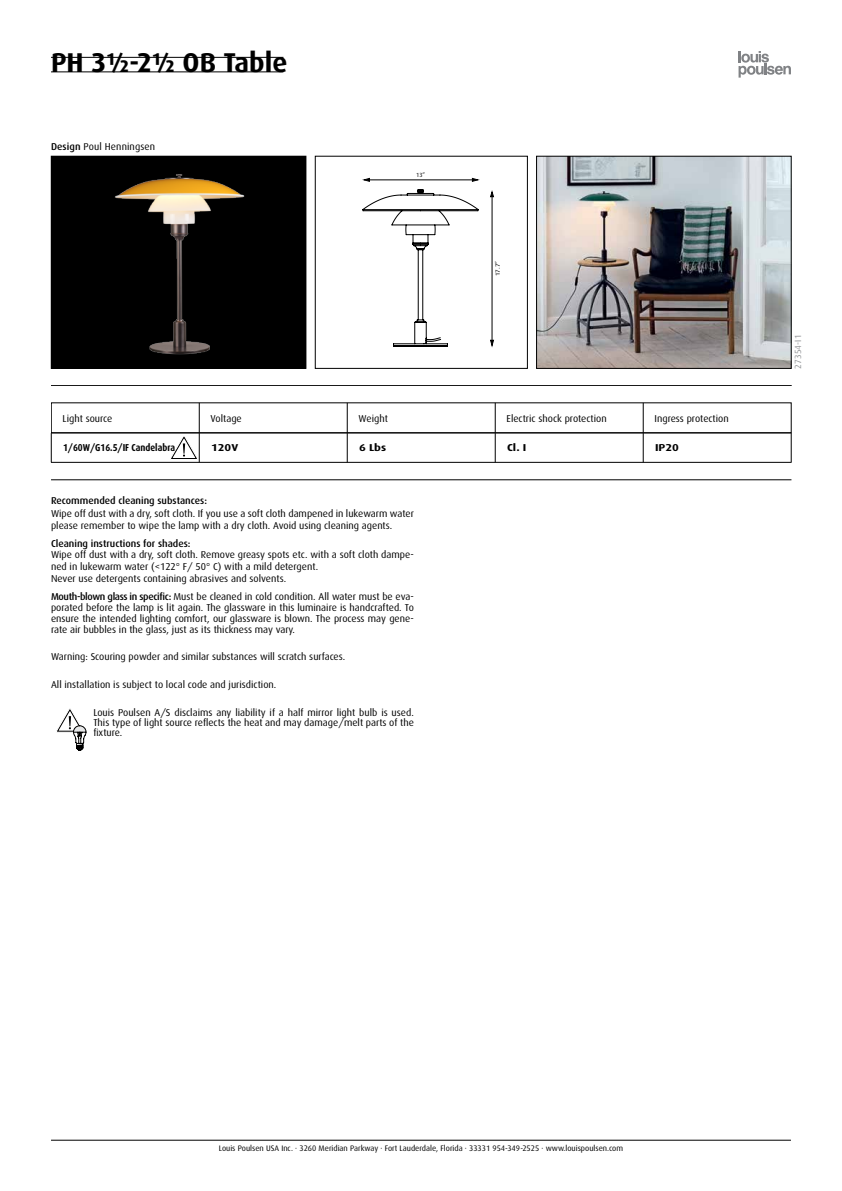
<style>
.page{position:relative;width:842px;height:1191px;background:#fff}
.page>*{position:absolute;margin:0;border:0;box-sizing:border-box;transform-origin:0 0}
.t1{font:700 27.2px "Dax";color:#000}
.t2{font:10px/11px "Dax";color:#000;text-align:justify}
.t3{font:500 10px "Dax";color:#000}
.t4{font:700 10px "Dax";color:#000;scale:.87 1}
.t5{font:700 10px "Dax";color:#000;scale:1.2 1}
.t6{font:9px "Dax";color:#939598}
.t7{font:8px "Dax";color:#000}
.t8{font:6px "Dax";color:#000;scale:1.12 1}
.t9{font:6px "Dax";color:#000}
.s1{font-weight:500}
</style>
<div class="page">
<svg style="left:56px;top:708px;width:30px;height:42px"></svg>
<svg style="left:738px;top:51px;width:53px;height:27px"></svg>
<hr style="left:51px;top:462px;width:740px;height:1px;background:#000">
<hr style="left:51px;top:479px;width:740px;height:1px;background:#000">
<svg style="left:51px;top:433px;width:1px;height:29px"></svg>
<svg style="left:170px;top:433px;width:30px;height:29px"></svg>
<svg style="left:347px;top:433px;width:1px;height:29px"></svg>
<svg style="left:495px;top:433px;width:1px;height:29px"></svg>
<svg style="left:643px;top:433px;width:1px;height:29px"></svg>
<svg style="left:791px;top:433px;width:1px;height:29px"></svg>
<hr style="left:51px;top:385px;width:740px;height:1px;background:#000">
<hr style="left:199px;top:403px;width:1px;height:30px;background:#000">
<hr style="left:347px;top:403px;width:1px;height:30px;background:#000">
<hr style="left:495px;top:403px;width:1px;height:30px;background:#000">
<hr style="left:643px;top:403px;width:1px;height:30px;background:#000">
<div style="left:51px;top:402px;width:740px;height:31px;border:1px solid #000"></div>
<hr style="left:51px;top:1140px;width:740px;height:1px;background:#000">
<hr style="left:51px;top:57px;width:232px;height:1px;background:#000">
<hr style="left:51px;top:72px;width:232px;height:1px;background:#000">
<div style="left:51px;top:156px;width:255px;height:212px;background:#000"></div>
<img style="left:115px;top:174px;width:130px;height:181px">
<div style="left:51px;top:156px;width:255px;height:213px;border:1px solid #000"></div>
<hr style="left:368px;top:180px;width:104px;height:1px;background:#000">
<hr style="left:492px;top:195px;width:1px;height:147px;background:#000">
<svg style="left:490px;top:190px;width:4px;height:8px"></svg>
<svg style="left:490px;top:339px;width:4px;height:9px"></svg>
<svg style="left:362px;top:177px;width:9px;height:5px"></svg>
<svg style="left:471px;top:177px;width:9px;height:5px"></svg>
<svg style="left:362px;top:189px;width:117px;height:158px"></svg>
<div style="left:315px;top:156px;width:213px;height:213px;border:1px solid #000"></div>
<img style="left:538px;top:158px;width:251px;height:209px">
<div style="left:536px;top:156px;width:255px;height:213px;border:1px solid #000"></div>
<h1 class="t1" style="left:51px;top:47px;width:238px">PH 3½-2½ OB Table</h1>
<p class="t2" style="left:51px;top:141px;width:106px"><span class="s1">Design</span> Poul Henningsen</p>
<p class="t9" style="left:416px;top:172px;width:10px">13”</p>
<p class="t8" style="left:494px;top:276px;width:15px;rotate:-90deg">17.7”</p>
<p class="t2" style="left:63px;top:413px;width:51px">Light source</p>
<p class="t2" style="left:211px;top:413px;width:33px">Voltage</p>
<p class="t2" style="left:359px;top:413px;width:31px">Weight</p>
<p class="t2" style="left:507px;top:413px;width:102px">Electric shock protection</p>
<p class="t2" style="left:654px;top:413px;width:76px">Ingress protection</p>
<p class="t4" style="left:63px;top:441px;width:130px">1/60W/G16.5/IF Candelabra</p>
<p class="t5" style="left:211px;top:441px;width:24px">120V</p>
<p class="t5" style="left:359px;top:441px;width:24px">6 Lbs</p>
<p class="t5" style="left:507px;top:441px;width:18px">Cl. I</p>
<p class="t5" style="left:655px;top:441px;width:21px">IP20</p>
<p class="t3" style="left:51px;top:495px;width:157px">Recommended cleaning substances:</p>
<p class="t2" style="left:51px;top:507px;width:364px;line-height:12px">Wipe off dust with a dry, soft cloth. If you use a soft cloth dampened in lukewarm water please remember to wipe the lamp with a dry cloth. Avoid using cleaning agents.</p>
<p class="t3" style="left:51px;top:537px;width:141px">Cleaning instructions for shades:</p>
<p class="t2" style="left:51px;top:549px;width:364px;line-height:11.9px;text-align:left">Wipe off dust with a dry, soft cloth. Remove greasy spots etc. with a soft cloth dampe&shy;ned in lukewarm water (&lt;122° F/ 50° C) with a mild detergent.<br>Never use detergents containing abrasives and solvents.</p>
<p class="t2" style="left:51px;top:591px;width:364px"><span class="s1">Mouth-blown glass in specific:</span> Must be cleaned in cold condition. All water must be eva&shy;porated before the lamp is lit again. The glassware in this luminaire is handcrafted. To ensure the intended lighting comfort, our glassware is blown. The process may gene&shy;rate air bubbles in the glass, just as its thickness may vary.</p>
<p class="t2" style="left:51px;top:651px;width:296px">Warning: Scouring powder and similar substances will scratch surfaces.</p>
<p class="t2" style="left:51px;top:679px;width:227px">All installation is subject to local code and jurisdiction.</p>
<p class="t2" style="left:93px;top:707px;width:322px;line-height:10px">Louis Poulsen A/S disclaims any liability if a half mirror light bulb is used.<br>This type of light source reflects the heat and may damage/melt parts of the fixture.</p>
<p class="t6" style="left:793px;top:369px;width:36px;rotate:-90deg">27354-I1</p>
<p class="t7" style="left:219px;top:1144px;width:406px">Louis Poulsen USA Inc. · 3260 Meridian Parkway · Fort Lauderdale, Florida · 33331 954-349-2525 · www.louispoulsen.com</p>
</div>
